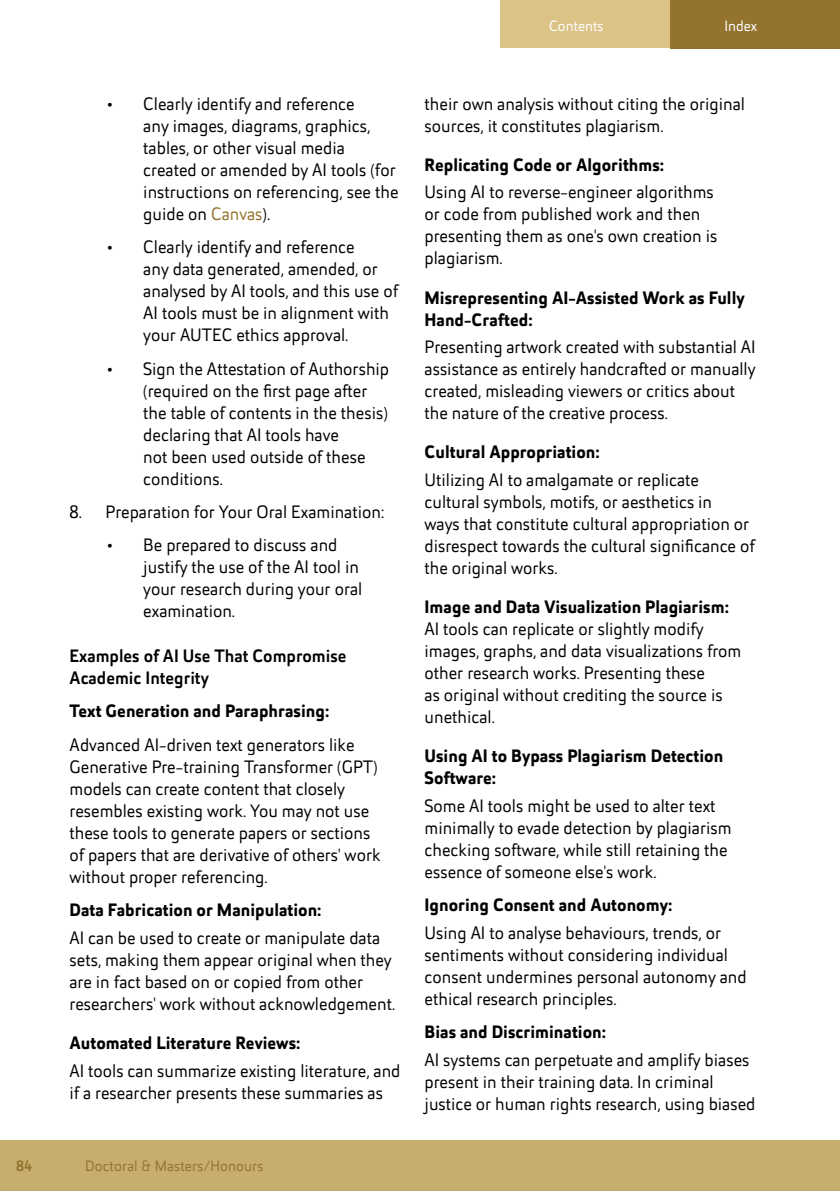
<style>
.page{position:relative;width:840px;height:1191px;background:#fff}
.page>*{position:absolute;margin:0;border:0;box-sizing:border-box;transform-origin:0 0}
.t1{font:18px/22px "Helia Core";color:#000}
.t2{font:700 18px/22px "Helia Core";color:#000}
.t3{font:500 18px/22px "Helia Core";color:#000}
.t4{font:15px "Helia Core";letter-spacing:.01em;color:#93732d}
.t5{font:15px "Helia Core";color:#fff}
.t6{font:500 15px "Helia Core";color:#93732d}
.s1{color:#93732d}
</style>
<div class="page">
<div style="left:0;top:1140px;width:839px;height:51px;background:#c7ad6e"></div>
<div style="left:500px;top:0;width:170px;height:48px;background:#dbc385"></div>
<div style="left:670px;top:0;width:169px;height:48px;background:#93732d"></div>
<p class="t5" style="left:549px;top:16px;width:56px">Contents</p>
<p class="t5" style="left:724px;top:16px;width:34px">Index</p>
<p class="t1" style="left:143px;top:92px;width:256px;text-indent:-36px">• Clearly identify and reference<br>any images, diagrams, graphics, tables, or other visual media created or amended by AI tools (for instructions on referencing, see the guide on <span class="s1">Canvas</span>).</p>
<p class="t1" style="left:143px;top:236px;width:256px;text-indent:-36px">• Clearly identify and reference<br>any data generated, amended, or analysed by AI tools, and this use of<br>AI tools must be in alignment with your AUTEC ethics approval.</p>
<p class="t1" style="left:143px;top:357px;width:247px;text-indent:-36px">• Sign the Attestation of Authorship (required on the first page after the table of contents in the thesis) declaring that AI tools have<br>not been used outside of these conditions.</p>
<p class="t1" style="left:69px;top:500px;width:316px">8. Preparation for Your Oral Examination:</p>
<p class="t1" style="left:143px;top:534px;width:220px;text-indent:-36px">• Be prepared to discuss and justify the use of the AI tool in your research during your oral examination.</p>
<p class="t3" style="left:69px;top:645px;width:278px">Examples of AI Use That Compromise<br>Academic Integrity</p>
<p class="t2" style="left:69px;top:700px;width:261px">Text Generation and Paraphrasing:</p>
<p class="t1" style="left:69px;top:733px;width:312px">Advanced AI-driven text generators like Generative Pre-training Transformer (GPT) models can create content that closely resembles existing work. You may not use these tools to generate papers or sections of papers that are derivative of others' work without proper referencing.</p>
<p class="t2" style="left:69px;top:899px;width:253px">Data Fabrication or Manipulation:</p>
<p class="t1" style="left:69px;top:926px;width:327px">AI can be used to create or manipulate data sets, making them appear original when they are in fact based on or copied from other researchers' work without acknowledgement.</p>
<p class="t2" style="left:69px;top:1031px;width:232px">Automated Literature Reviews:</p>
<p class="t1" style="left:69px;top:1059px;width:332px">AI tools can summarize existing literature, and if a researcher presents these summaries as</p>
<p class="t6" style="left:16px;top:1155px;width:17px">84</p>
<p class="t4" style="left:85px;top:1156px;width:180px">Doctoral &amp; Masters/Honours</p>
<p class="t1" style="left:424px;top:92px;width:322px">their own analysis without citing the original sources, it constitutes plagiarism.</p>
<p class="t2" style="left:424px;top:153px;width:241px">Replicating Code or Algorithms:</p>
<p class="t1" style="left:424px;top:181px;width:294px">Using AI to reverse-engineer algorithms or code from published work and then presenting them as one's own creation is plagiarism.</p>
<p class="t2" style="left:424px;top:286px;width:321px">Misrepresenting AI-Assisted Work as Fully<br>Hand-Crafted:</p>
<p class="t1" style="left:424px;top:336px;width:332px">Presenting artwork created with substantial AI assistance as entirely handcrafted or manually created, misleading viewers or critics about the nature of the creative process.</p>
<p class="t2" style="left:424px;top:441px;width:177px">Cultural Appropriation:</p>
<p class="t1" style="left:424px;top:468px;width:331px">Utilizing AI to amalgamate or replicate cultural symbols, motifs, or aesthetics in<br>ways that constitute cultural appropriation or disrespect towards the cultural significance of the original works.</p>
<p class="t2" style="left:424px;top:595px;width:306px">Image and Data Visualization Plagiarism:</p>
<p class="t1" style="left:424px;top:617px;width:318px">AI tools can replicate or slightly modify images, graphs, and data visualizations from other research works. Presenting these<br>as original without crediting the source is unethical.</p>
<p class="t2" style="left:424px;top:744px;width:300px">Using AI to Bypass Plagiarism Detection<br>Software:</p>
<p class="t1" style="left:424px;top:794px;width:308px">Some AI tools might be used to alter text minimally to evade detection by plagiarism checking software, while still retaining the essence of someone else's work.</p>
<p class="t2" style="left:424px;top:893px;width:249px">Ignoring Consent and Autonomy:</p>
<p class="t1" style="left:424px;top:921px;width:323px">Using AI to analyse behaviours, trends, or sentiments without considering individual consent undermines personal autonomy and ethical research principles.</p>
<p class="t2" style="left:424px;top:1020px;width:183px">Bias and Discrimination:</p>
<p class="t1" style="left:424px;top:1048px;width:332px">AI systems can perpetuate and amplify biases present in their training data. In criminal justice or human rights research, using biased</p>
</div>
